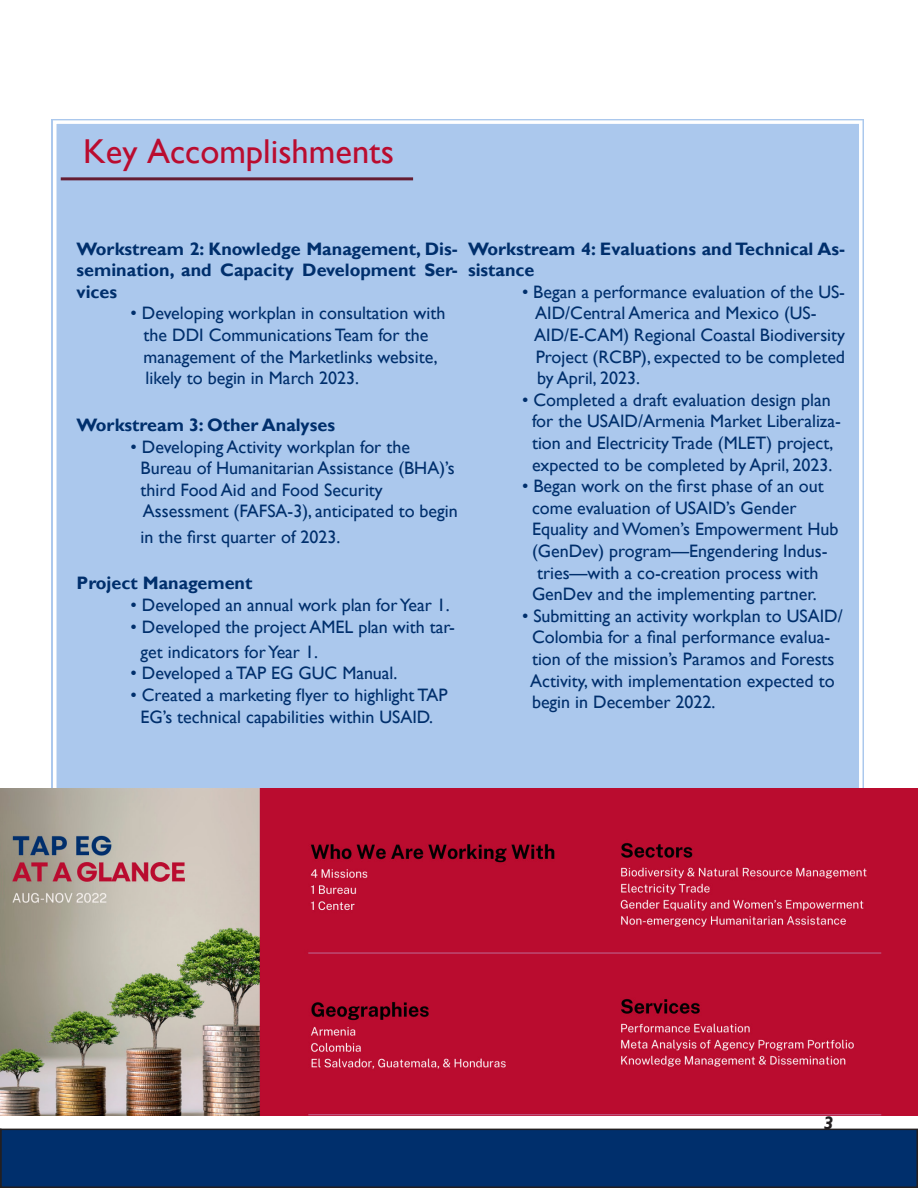
<style>
.page{position:relative;width:918px;height:1188px;background:#fff}
.page>*{position:absolute;margin:0;border:0;box-sizing:border-box;transform-origin:0 0}
.t1{font:34.5px "Gill Sans";color:#ba0c2f}
.t2{font:18px/21.6px "Gill Sans";color:#002f6c}
.t3{font:700 18px/21.6px "Gill Sans";color:#002f6c}
.t4{font:italic 700 18px "Gill Sans";color:#231f20}
</style>
<div class="page">
<div style="left:44px;top:119px;width:827px;height:670px;background:#abc8ed"></div>
<div style="left:1px;top:1129px;width:916px;height:58px;background:#002f6c"></div>
<div style="left:0;top:1129px;width:918px;height:59px;border:2px solid #231f20"></div>
<svg style="left:0;top:1129px;width:2px;height:59px"></svg>
<img style="left:0;top:789px;width:918px;height:326px">
<hr style="left:61px;top:177px;width:352px;height:3px;background:#651d32">
<p class="t1" style="left:83px;top:132px;width:312px">Key Accomplishments</p>
<p class="t3" style="left:77px;top:238px;width:383px;text-align:justify">Workstream 2: Knowledge Management, Dis&shy;semination, and Capacity Development Ser&shy;vices</p>
<p class="t2" style="left:131px;top:303px;width:316px">• Developing workplan in consultation with</p>
<p class="t2" style="left:144px;top:325px;width:286px">the DDI Communications Team for the</p>
<p class="t2" style="left:144px;top:346px;width:296px">management of the Marketlinks website, likely to begin in March 2023.</p>
<p class="t3" style="left:77px;top:415px;width:260px">Workstream 3: Other Analyses</p>
<p class="t2" style="left:131px;top:436px;width:281px">• Developing Activity workplan for the</p>
<p class="t2" style="left:141px;top:458px;width:316px">Bureau of Humanitarian Assistance (BHA)’s</p>
<p class="t2" style="left:141px;top:479px;width:244px">third Food Aid and Food Security</p>
<p class="t2" style="left:143px;top:501px;width:316px">Assessment (FAFSA-3), anticipated to begin</p>
<p class="t2" style="left:141px;top:526px;width:201px">in the first quarter of 2023.</p>
<p class="t3" style="left:77px;top:573px;width:177px">Project Management</p>
<p class="t2" style="left:131px;top:595px;width:321px">• Developed an annual work plan for Year 1.</p>
<p class="t2" style="left:131px;top:616px;width:326px">• Developed the project AMEL plan with tar-</p>
<p class="t2" style="left:141px;top:641px;width:179px">get indicators for Year 1.</p>
<p class="t2" style="left:131px;top:663px;width:268px">• Developed a TAP EG GUC Manual.</p>
<p class="t2" style="left:131px;top:685px;width:319px">• Created a marketing flyer to highlight TAP</p>
<p class="t2" style="left:141px;top:706px;width:294px">EG’s technical capabilities within USAID.</p>
<p class="t3" style="left:468px;top:238px;width:379px">Workstream 4: Evaluations and Technical As&shy;sistance</p>
<p class="t2" style="left:522px;top:281px;width:325px">• Began a performance evaluation of the US-</p>
<p class="t2" style="left:535px;top:303px;width:283px">AID/Central America and Mexico (US-</p>
<p class="t2" style="left:534px;top:325px;width:312px">AID/E-CAM) Regional Coastal Biodiversity</p>
<p class="t2" style="left:536px;top:346px;width:311px">Project (RCBP), expected to be completed</p>
<p class="t2" style="left:537px;top:368px;width:105px">by April, 2023.</p>
<p class="t2" style="left:522px;top:389px;width:310px">• Completed a draft evaluation design plan</p>
<p class="t2" style="left:532px;top:411px;width:310px">for the USAID/Armenia Market Liberaliza-</p>
<p class="t2" style="left:532px;top:433px;width:303px">tion and Electricity Trade (MLET) project,</p>
<p class="t2" style="left:532px;top:454px;width:302px">expected to be completed by April, 2023.</p>
<p class="t2" style="left:522px;top:476px;width:303px">• Began work on the first phase of an out</p>
<p class="t2" style="left:532px;top:497px;width:266px">come evaluation of USAID’s Gender</p>
<p class="t2" style="left:532px;top:519px;width:308px">Equality and Women’s Empowerment Hub</p>
<p class="t2" style="left:532px;top:541px;width:297px">(GenDev) program—Engendering Indus-</p>
<p class="t2" style="left:537px;top:562px;width:283px">tries—with a co-creation process with</p>
<p class="t2" style="left:532px;top:584px;width:286px">GenDev and the implementing partner.</p>
<p class="t2" style="left:522px;top:605px;width:322px">• Submitting an activity workplan to USAID/</p>
<p class="t2" style="left:532px;top:627px;width:300px">Colombia for a final performance evalua-</p>
<p class="t2" style="left:532px;top:649px;width:304px">tion of the mission’s Paramos and Forests</p>
<p class="t2" style="left:530px;top:670px;width:306px">Activity, with implementation expected to</p>
<p class="t2" style="left:532px;top:692px;width:185px">begin in December 2022.</p>
<p class="t4" style="left:824px;top:1112px;width:11px">3</p>
</div>
